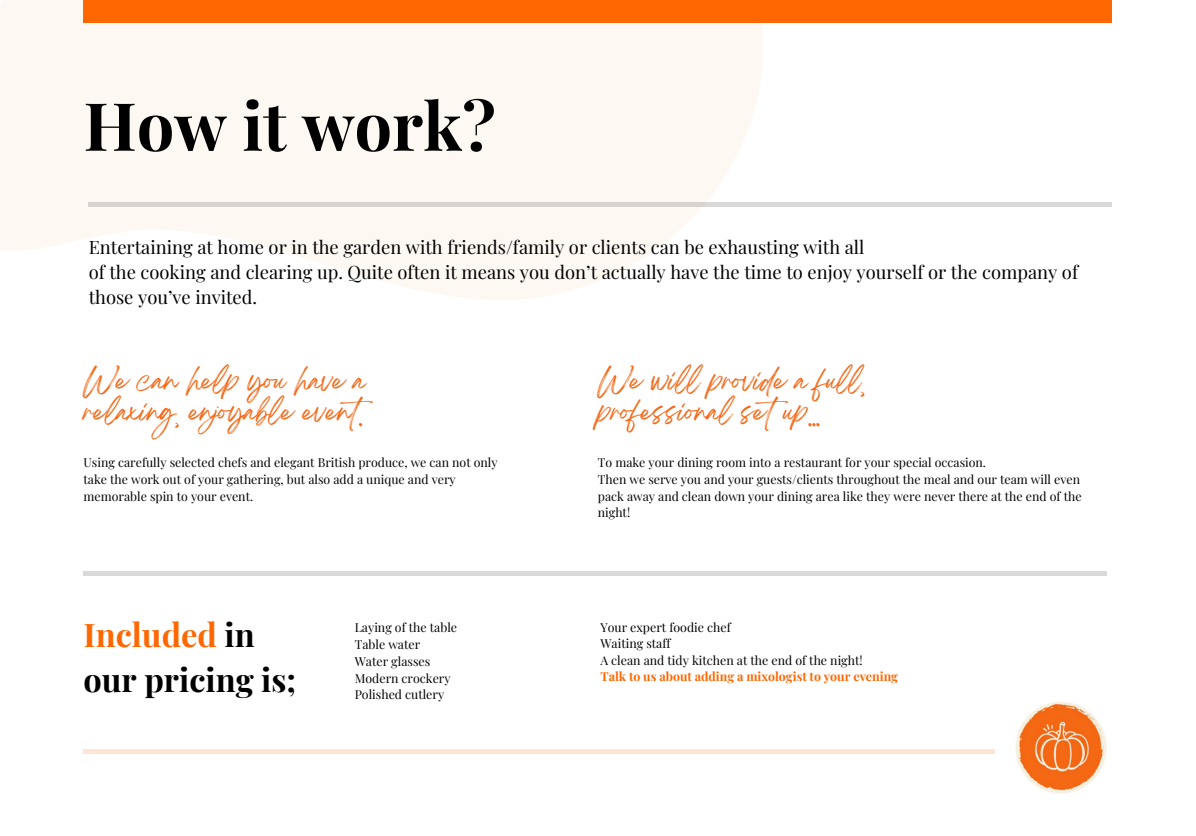
<style>
.page{position:relative;width:1196px;height:836px;background:#fff}
.page>*{position:absolute;margin:0;border:0;box-sizing:border-box;transform-origin:0 0}
.t1{font:700 66.6px "Playfair Display";color:#000}
.t2{font:700 32.6px/45px "Playfair Display";color:#000}
.t3{font:23.2px/31.6px "Breathing";color:#f66716}
.t4{font:18.4px/24.8px "Playfair Display";color:#000}
.t5{font:12.4px/16.8px "Playfair Display";color:#000}
.t6{font:700 12.4px "Playfair Display";color:#ff6700}
.s1{color:#ff6700}
</style>
<div class="page">
<svg style="left:0;top:0;width:764px;height:300px;fill:#fdf8f2"></svg>
<hr style="left:89px;top:203px;width:1023px;height:4px;background:#d8d3ce">
<hr style="left:84px;top:571px;width:1023px;height:4px;background:#d9d9d9">
<img style="left:1015px;top:702px;width:92px;height:92px">
<hr style="left:84px;top:749px;width:910px;height:4px;background:#ffe5d4">
<div style="left:84px;top:0;width:1028px;height:22px;background:#ff6700"></div>
<h1 class="t1" style="left:84px;top:79px;width:414px">How it work?</h1>
<p class="t4" style="left:89px;top:234px;width:991px">Entertaining at home or in the garden with friends/family or clients can be exhausting with all<br>of the cooking and clearing up. Quite often it means you don’t actually have the time to enjoy yourself or the company of those you’ve invited.</p>
<p class="t3" style="left:84px;top:371px;width:302px">We can help you have a relaxing, enjoyable event.</p>
<h4 class="t5" style="left:84px;top:453px;width:416px">Using carefully selected chefs and elegant British produce, we can not only take the work out of your gathering, but also add a unique and very memorable spin to your event.</h4>
<p class="t2" style="left:84px;top:611px;width:214px"><span class="s1">Included</span> in our pricing is;</p>
<p class="t5" style="left:355px;top:618px;width:104px">Laying of the table</p>
<p class="t5" style="left:355px;top:635px;width:67px">Table water</p>
<h2 class="t5" style="left:355px;top:652px;width:77px">Water glasses</h2>
<p class="t5" style="left:355px;top:669px;width:97px">Modern crockery</p>
<p class="t5" style="left:355px;top:685px;width:91px">Polished cutlery</p>
<h3 class="t3" style="left:598px;top:371px;width:269px">We will provide a full, professional setup...</h3>
<p class="t5" style="left:598px;top:453px;width:390px">To make your dining room into a restaurant for your special occasion.</p>
<h3 class="t5" style="left:598px;top:470px;width:485px;text-align:justify">Then we serve you and your guests/clients throughout the meal and our team will even pack away and clean down your dining area like they were never there at the end of the night!</h3>
<p class="t5" style="left:600px;top:618px;width:132px">Your expert foodie chef</p>
<p class="t5" style="left:600px;top:634px;width:72px">Waiting staff</p>
<p class="t5" style="left:600px;top:651px;width:264px">A clean and tidy kitchen at the end of the night!</p>
<p class="t6" style="left:600px;top:668px;width:299px">Talk to us about adding a mixologist to your evening</p>
</div>
